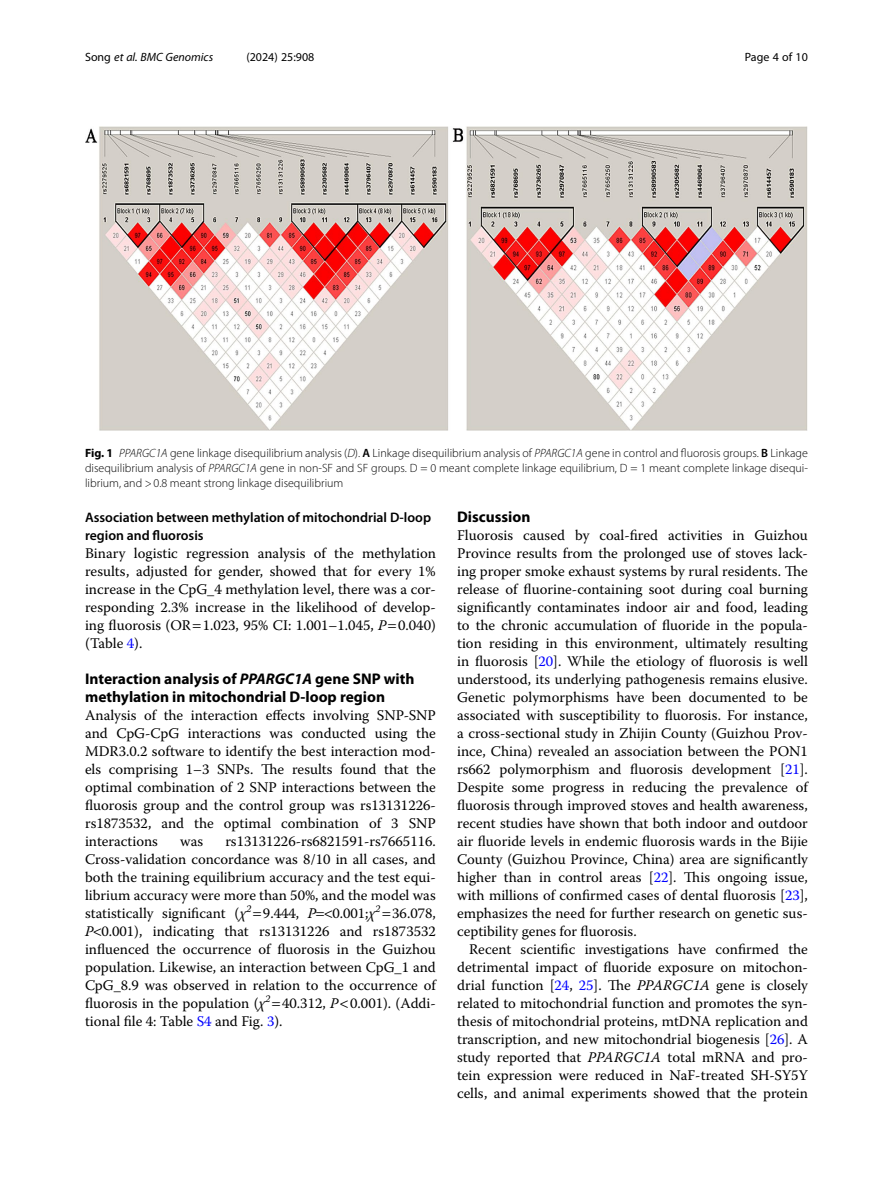
<style>
.page{position:relative;width:893px;height:1191px;background:#fff}
.page>*{position:absolute;margin:0;border:0;box-sizing:border-box;transform-origin:0 0}
.Head_1{font:700 15.45px/18px "Myriad Pro";color:#000}
.Body_Text{font:14.7px/18px "Warnock Pro";color:#000;text-align:justify}
.Body_Text_Indent{font:14.7px/18px "Warnock Pro";color:#000;text-align:justify}
.Head_2{font:600 13.8px/18px "Myriad Pro";color:#000}
.Figure_Caption{font:300 12px/15px "Myriad Pro";color:#000;text-align:justify}
.t1{font:12px "Myriad Pro";color:#000}
.t2{font:italic 12px "Myriad Pro";color:#000}
.s1{font-style:normal}
.s2{font-weight:700}
.s3{font-style:italic}
.s4{font-weight:600}
.s5{color:#00f}
</style>
<div class="page">
<img style="left:85px;top:126px;width:723px;height:304px">
<p class="t2" style="left:85px;top:50px;width:130px"><span class="s1">Song</span> et al. BMC Genomics</p>
<p class="t1" style="left:246px;top:50px;width:70px">(2024) 25:908</p>
<p class="t1" style="left:745px;top:50px;width:65px">Page 4 of 10</p>
<p class="Figure_Caption" style="left:85px;top:446px;width:724px"><span class="s2">Fig. 1</span> <span class="s3">PPARGC1A</span> gene linkage disequilibrium analysis (<span class="s3">D</span>). <span class="s4">A</span> Linkage disequilibrium analysis of <span class="s3">PPARGC1A</span> gene in control and fluorosis groups. <span class="s4">B</span> Linkage disequilibrium analysis of <span class="s3">PPARGC1A</span> gene in non-SF and SF groups. D = 0 meant complete linkage equilibrium, D = 1 meant complete linkage disequi&shy;librium, and &gt;0.8 meant strong linkage disequilibrium</p>
<p class="Head_2" style="left:85px;top:508px;width:348px">Association between methylation of mitochondrial D-loop region and fluorosis</p>
<p class="Body_Text" style="left:85px;top:544px;width:352px">Binary logistic regression analysis of the methylation results, adjusted for gender, showed that for every 1% increase in the CpG_4 methylation level, there was a cor&shy;responding 2.3% increase in the likelihood of develop&shy;ing fluorosis (OR 1.023, 95% CI: 1.001–1.045, <span class="s3">P</span> 0.040) (Table <span class="s5">4</span>).</p>
<p class="Head_1" style="left:85px;top:669px;width:331px">Interaction analysis of <span class="s3">PPARGC1A</span> gene SNP with methylation in mitochondrial D-loop region</p>
<p class="Body_Text" style="left:85px;top:706px;width:352px">Analysis of the interaction effects involving SNP-SNP and CpG-CpG interactions was conducted using the MDR3.0.2 software to identify the best interaction mod&shy;els comprising 1–3 SNPs. The results found that the optimal combination of 2 SNP interactions between the fluorosis group and the control group was rs13131226- rs1873532, and the optimal combination of 3 SNP interactions</p>
<p class="Body_Text" style="left:85px;top:832px;width:352px;text-indent:140px">rs13131226-rs6821591-rs7665116.<br>Cross-validation concordance was 8/10 in all cases, and both the training equilibrium accuracy and the test equi&shy;librium accuracy were more than 50%, and the model was statistically significant (<span class="s3">χ</span><sup>2</sup> 9.444, <span class="s3">P</span> 0.001;<span class="s3">χ</span><sup>2</sup> 36.078, <span class="s3">P</span> 0.001), indicating that rs13131226 and rs1873532 influenced the occurrence of fluorosis in the Guizhou population. Likewise, an interaction between CpG_1 and CpG_8.9 was observed in relation to the occurrence of fluorosis in the population (<span class="s3">χ</span><sup>2</sup> 40.312, <span class="s3">P</span> 0.001). (Addi&shy;tional file 4: Table <span class="s5">S4</span> and Fig. <span class="s5">3</span>).</p>
<p class="Body_Text" style="left:180px;top:832px;width:25px">was</p>
<p class="Head_1" style="left:457px;top:507px;width:75px">Discussion</p>
<p class="Body_Text" style="left:457px;top:526px;width:352px">Fluorosis caused by coal-fired activities in Guizhou Province results from the prolonged use of stoves lack&shy;ing proper smoke exhaust systems by rural residents. The release of fluorine-containing soot during coal burning significantly contaminates indoor air and food, leading to the chronic accumulation of fluoride in the popula&shy;tion residing in this environment, ultimately resulting in fluorosis [<span class="s5">20</span>]. While the etiology of fluorosis is well understood, its underlying pathogenesis remains elusive.<br>Genetic polymorphisms have been documented to be associated with susceptibility to fluorosis. For instance, a cross-sectional study in Zhijin County (Guizhou Prov&shy;ince, China) revealed an association between the PON1 rs662 polymorphism and fluorosis development [<span class="s5">21</span>].<br>Despite some progress in reducing the prevalence of fluorosis through improved stoves and health awareness, recent studies have shown that both indoor and outdoor air fluoride levels in endemic fluorosis wards in the Bijie County (Guizhou Province, China) area are significantly higher than in control areas [<span class="s5">22</span>]. This ongoing issue, with millions of confirmed cases of dental fluorosis [<span class="s5">23</span>], emphasizes the need for further research on genetic sus&shy;ceptibility genes for fluorosis.</p>
<p class="Body_Text_Indent" style="left:457px;top:940px;width:352px;text-indent:12px">Recent scientific investigations have confirmed the detrimental impact of fluoride exposure on mitochon&shy;drial function [<span class="s5">24</span>, <span class="s5">25</span>]. The <span class="s3">PPARGC1A</span> gene is closely related to mitochondrial function and promotes the syn&shy;thesis of mitochondrial proteins, mtDNA replication and transcription, and new mitochondrial biogenesis [<span class="s5">26</span>]. A study reported that <span class="s3">PPARGC1A</span> total mRNA and pro&shy;tein expression were reduced in NaF-treated SH-SY5Y cells, and animal experiments showed that the protein</p>
</div>
